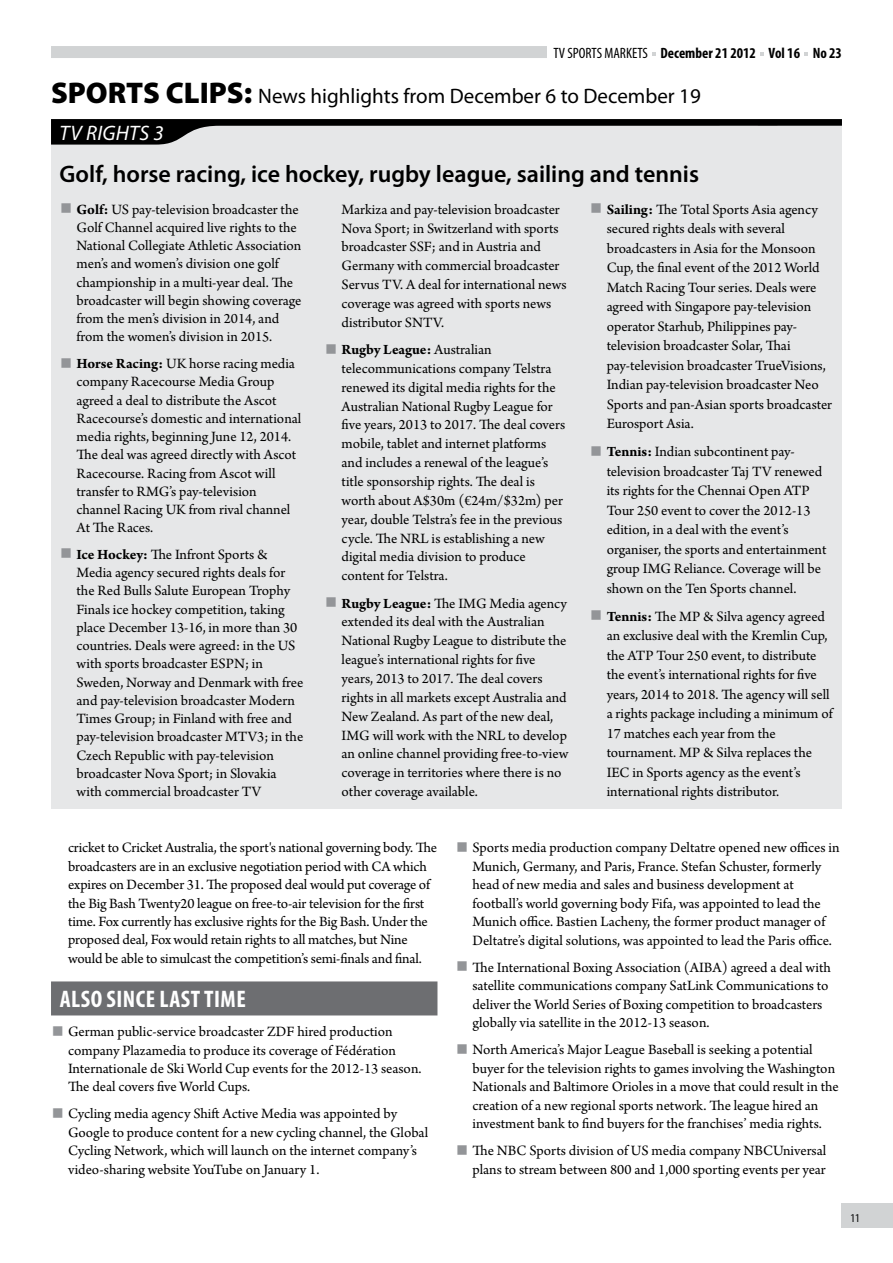
<style>
.page{position:relative;width:893px;height:1263px;background:#fff}
.page>*{position:absolute;margin:0;border:0;box-sizing:border-box;transform-origin:0 0}
.t1{font:600 24px "Myriad Pro";color:#000}
.t2{font:700 condensed 24px "Myriad Pro";color:#fff}
.t3{font:21px/36.5px "Myriad Pro";color:#000}
.t4{font:15px/18.3px "Arno Pro";color:#000}
.t5{font:700 condensed 15px "Myriad Pro";color:#000}
.t6{font:condensed 12px "Myriad Pro";color:#000}
.s1{font-weight:400}
.s2{font-weight:900;font-size:30px}
.s3{font-style:italic;color:#fff}
.s4{font-weight:700;font-size:42px;color:#939598}
.s5{font-weight:700}
</style>
<div class="page">
<div style="left:51px;top:46px;width:791px;height:12px;background:#d1d3d4"></div>
<div style="left:547px;top:43px;width:301px;height:18px;background:#fff"></div>
<div style="left:842px;top:1204px;width:51px;height:24px;background:#d1d3d4"></div>
<div style="left:51px;top:119px;width:791px;height:690px;background:#e6e7e8"></div>
<svg style="left:51px;top:119px;width:791px;height:26px"></svg>
<div style="left:51px;top:981px;width:386px;height:34px;background:#6d6e71"></div>
<p class="t5" style="left:553px;top:44px;width:290px"><span class="s1">TV SPORTS MARKETS</span> December 21 2012 Vol 16 No 23</p>
<h2 class="t3" style="left:60px;top:78px;width:643px;text-indent:-9px"><span class="s2">SPORTS CLIPS:</span> News highlights from December 6 to December 19<br><span class="s3">TV RIGHTS 3</span></h2>
<h1 class="t1" style="left:60px;top:159px;width:641px">Golf, horse racing, ice hockey, rugby league, sailing and tennis</h1>
<p class="t4" style="left:77px;top:201px;width:226px;text-indent:-17px"><span class="s4">■</span> <span class="s5">Golf:</span> US pay-television broadcaster the Golf Channel acquired live rights to the National Collegiate Athletic Association men’s and women’s division one golf championship in a multi-year deal. The broadcaster will begin showing coverage from the men’s division in 2014, and from the women’s division in 2015.</p>
<p class="t4" style="left:77px;top:355px;width:226px;text-indent:-17px"><span class="s4">■</span> <span class="s5">Horse Racing:</span> UK horse racing media company Racecourse Media Group agreed a deal to distribute the Ascot Racecourse’s domestic and international media rights, beginning June 12, 2014.<br>The deal was agreed directly with Ascot Racecourse. Racing from Ascot will transfer to RMG’s pay-television channel Racing UK from rival channel At The Races.</p>
<p class="t4" style="left:77px;top:546px;width:228px;text-indent:-17px"><span class="s4">■</span> <span class="s5">Ice Hockey:</span> The Infront Sports &amp; Media agency secured rights deals for the Red Bulls Salute European Trophy Finals ice hockey competition, taking place December 13-16, in more than 30 countries. Deals were agreed: in the US with sports broadcaster ESPN; in Sweden, Norway and Denmark with free and pay-television broadcaster Modern Times Group; in Finland with free and pay-television broadcaster MTV3; in the Czech Republic with pay-television broadcaster Nova Sport; in Slovakia with commercial broadcaster TV</p>
<p class="t4" style="left:342px;top:201px;width:227px;line-height:18.9px">Markiza and pay-television broadcaster Nova Sport; in Switzerland with sports broadcaster SSF; and in Austria and Germany with commercial broadcaster Servus TV. A deal for international news coverage was agreed with sports news distributor SNTV.</p>
<p class="t4" style="left:342px;top:341px;width:225px;line-height:18.9px;text-indent:-17px"><span class="s4">■</span> <span class="s5">Rugby League:</span> Australian telecommunications company Telstra renewed its digital media rights for the Australian National Rugby League for five years, 2013 to 2017. The deal covers mobile, tablet and internet platforms and includes a renewal of the league’s title sponsorship rights. The deal is worth about A$30m (€24m/$32m) per year, double Telstra’s fee in the previous cycle. The NRL is establishing a new digital media division to produce content for Telstra.</p>
<p class="t4" style="left:342px;top:594px;width:228px;line-height:18.9px;text-indent:-17px"><span class="s4">■</span> <span class="s5">Rugby League:</span> The IMG Media agency extended its deal with the Australian National Rugby League to distribute the league’s international rights for five years, 2013 to 2017. The deal covers rights in all markets except Australia and New Zealand. As part of the new deal, IMG will work with the NRL to develop an online channel providing free-to-view coverage in territories where there is no other coverage available.</p>
<p class="t4" style="left:607px;top:200px;width:227px;line-height:19.5px;text-indent:-17px"><span class="s4">■</span> <span class="s5">Sailing:</span> The Total Sports Asia agency secured rights deals with several broadcasters in Asia for the Monsoon Cup, the final event of the 2012 World Match Racing Tour series. Deals were agreed with Singapore pay-television operator Starhub, Philippines pay&shy;television broadcaster Solar, Thai pay-television broadcaster TrueVisions, Indian pay-television broadcaster Neo Sports and pan-Asian sports broadcaster Eurosport Asia.</p>
<p class="t4" style="left:607px;top:443px;width:221px;line-height:19.5px;text-indent:-17px"><span class="s4">■</span> <span class="s5">Tennis:</span> Indian subcontinent pay&shy;television broadcaster Taj TV renewed its rights for the Chennai Open ATP Tour 250 event to cover the 2012-13 edition, in a deal with the event’s organiser, the sports and entertainment group IMG Reliance. Coverage will be shown on the Ten Sports channel.</p>
<p class="t4" style="left:607px;top:607px;width:228px;line-height:19.5px;text-indent:-17px"><span class="s4">■</span> <span class="s5">Tennis:</span> The MP &amp; Silva agency agreed an exclusive deal with the Kremlin Cup, the ATP Tour 250 event, to distribute the event’s international rights for five years, 2014 to 2018. The agency will sell a rights package including a minimum of 17 matches each year from the tournament. MP &amp; Silva replaces the IEC in Sports agency as the event’s international rights distributor.</p>
<p class="t4" style="left:68px;top:839px;width:371px">cricket to Cricket Australia, the sport's national governing body. The broadcasters are in an exclusive negotiation period with CA which expires on December 31. The proposed deal would put coverage of the Big Bash Twenty20 league on free-to-air television for the first time. Fox currently has exclusive rights for the Big Bash. Under the proposed deal, Fox would retain rights to all matches, but Nine would be able to simulcast the competition’s semi-finals and final.</p>
<h1 class="t2" style="left:60px;top:983px;width:111px">ALSO SINCELAST</h1>
<h1 class="t2" style="left:204px;top:983px;width:12px">TIME</h1>
<p class="t4" style="left:68px;top:1023px;width:355px;text-indent:-17px"><span class="s4">■</span> German public-service broadcaster ZDF hired production company Plazamedia to produce its coverage of Fédération Internationale de Ski World Cup events for the 2012-13 season.<br>The deal covers five World Cups.</p>
<p class="t4" style="left:68px;top:1105px;width:362px;text-indent:-17px"><span class="s4">■</span> Cycling media agency Shift Active Media was appointed by Google to produce content for a new cycling channel, the Global Cycling Network, which will launch on the internet company’s video-sharing website YouTube on January 1.</p>
<p class="t4" style="left:472px;top:839px;width:369px;text-indent:-17px"><span class="s4">■</span> Sports media production company Deltatre opened new offices in Munich, Germany, and Paris, France. Stefan Schuster, formerly head of new media and sales and business development at football’s world governing body Fifa, was appointed to lead the Munich office. Bastien Lacheny, the former product manager of Deltatre’s digital solutions, was appointed to lead the Paris office.</p>
<p class="t4" style="left:472px;top:959px;width:360px;text-indent:-17px"><span class="s4">■</span> The International Boxing Association (AIBA) agreed a deal with satellite communications company SatLink Communications to deliver the World Series of Boxing competition to broadcasters globally via satellite in the 2012-13 season.</p>
<p class="t4" style="left:472px;top:1041px;width:368px;text-indent:-17px"><span class="s4">■</span> North America’s Major League Baseball is seeking a potential buyer for the television rights to games involving the Washington Nationals and Baltimore Orioles in a move that could result in the creation of a new regional sports network. The league hired an investment bank to find buyers for the franchises’ media rights.</p>
<p class="t4" style="left:455px;top:1142px;width:372px;text-align:right"><span class="s4">■</span> The NBC Sports division of US media company NBCUniversal plans to stream between 800 and 1,000 sporting events per year</p>
<p class="t6" style="left:850px;top:1210px;width:11px">11</p>
</div>
